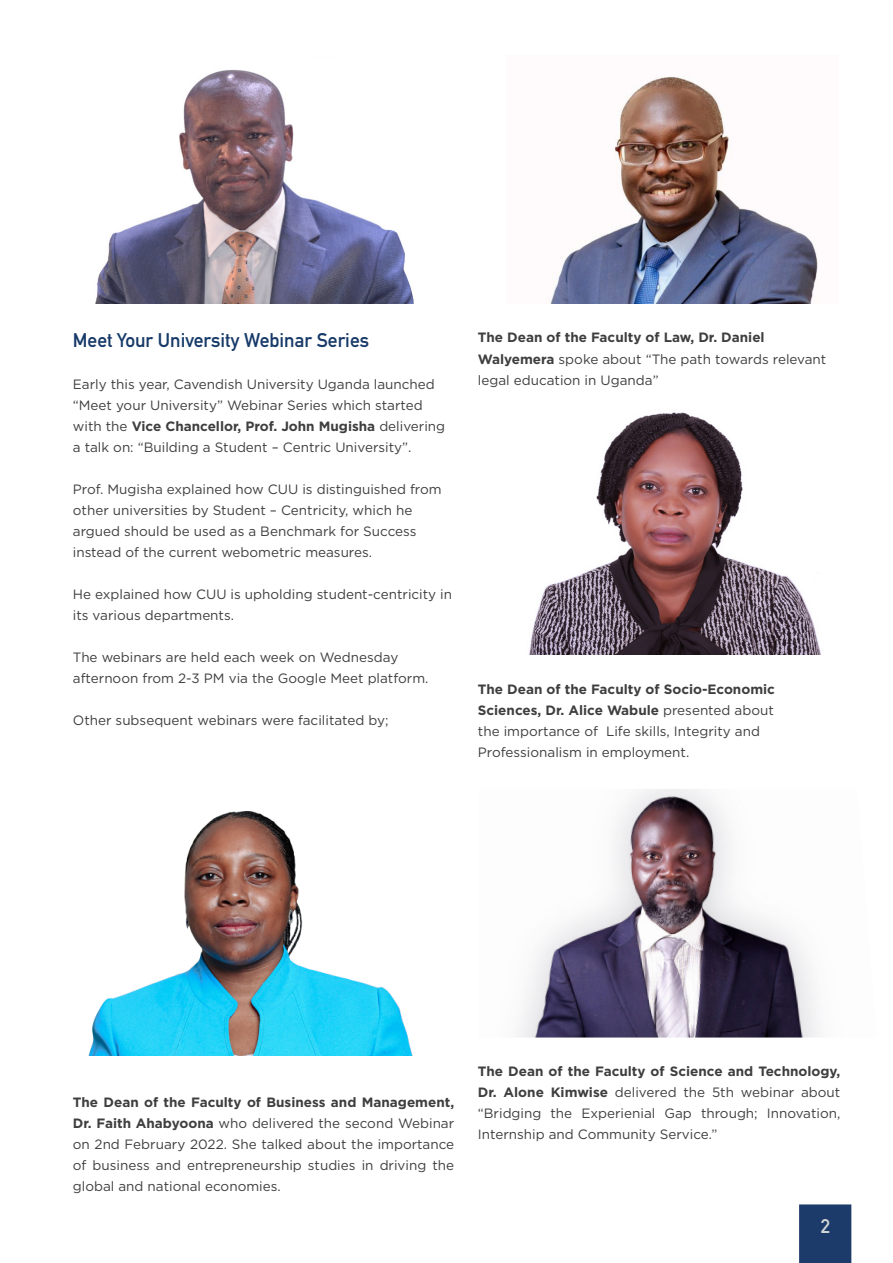
<style>
.page{position:relative;width:893px;height:1263px;background:#fff}
.page>*{position:absolute;margin:0;border:0;box-sizing:border-box;transform-origin:0 0}
.t1{font:700 19.5px "DIN Alternate";color:#173a69}
.t2{font:700 19.5px "DIN Alternate";color:#d1d4d4}
.t3{font:13.5px/21px "Gotham";color:#3e3e3f}
.s1{font-weight:700}
</style>
<div class="page">
<img style="left:95px;top:69px;width:319px;height:235px">
<img style="left:550px;top:76px;width:268px;height:228px">
<img style="left:529px;top:412px;width:293px;height:243px">
<img style="left:517px;top:789px;width:303px;height:248px">
<img style="left:88px;top:812px;width:325px;height:244px">
<div style="left:799px;top:1204px;width:52px;height:59px;background:#1c3b6b"></div>
<p class="t1" style="left:73px;top:325px;width:298px">Meet Your University Webinar Series</p>
<p class="t3" style="left:73px;top:374px;width:374px">Early this year, Cavendish University Uganda launched “Meet your University” Webinar Series which started with the <span class="s1">Vice Chancellor, Prof. John Mugisha</span> delivering a talk on: “Building a Student – Centric University”.</p>
<p class="t3" style="left:73px;top:479px;width:370px">Prof. Mugisha explained how CUU is distinguished from other universities by Student – Centricity, which he argued should be used as a Benchmark for Success instead of the current webometric measures.</p>
<p class="t3" style="left:73px;top:584px;width:381px">He explained how CUU is upholding student-centricity in its various departments.</p>
<p class="t3" style="left:73px;top:647px;width:357px">The webinars are held each week on Wednesday afternoon from 2-3 PM via the Google Meet platform.</p>
<p class="t3" style="left:73px;top:710px;width:317px">Other subsequent webinars were facilitated by;</p>
<p class="t3" style="left:478px;top:327px;width:350px"><span class="s1">The Dean of the Faculty of Law, Dr. Daniel<br>Walyemera</span> spoke about “The path towards relevant legal education in Uganda”</p>
<p class="t3" style="left:478px;top:678px;width:299px"><span class="s1">The Dean of the Faculty of Socio-Economic Sciences, Dr. Alice Wabule</span> presented about the importance of Life skills, Integrity and Professionalism in employment.</p>
<p class="t3" style="left:73px;top:1092px;width:383px;text-align:justify"><span class="s1">The Dean of the Faculty of Business and Management, Dr. Faith Ahabyoona</span> who delivered the second Webinar on 2nd February 2022. She talked about the importance of business and entrepreneurship studies in driving the global and national economies.</p>
<p class="t3" style="left:478px;top:1061px;width:364px;text-align:justify"><span class="s1">The Dean of the Faculty of Science and Technology, Dr. Alone Kimwise</span> delivered the 5th webinar about “Bridging the Experienial Gap through; Innovation, Internship and Community Service.”</p>
<p class="t2" style="left:821px;top:1211px;width:11px">2</p>
</div>
